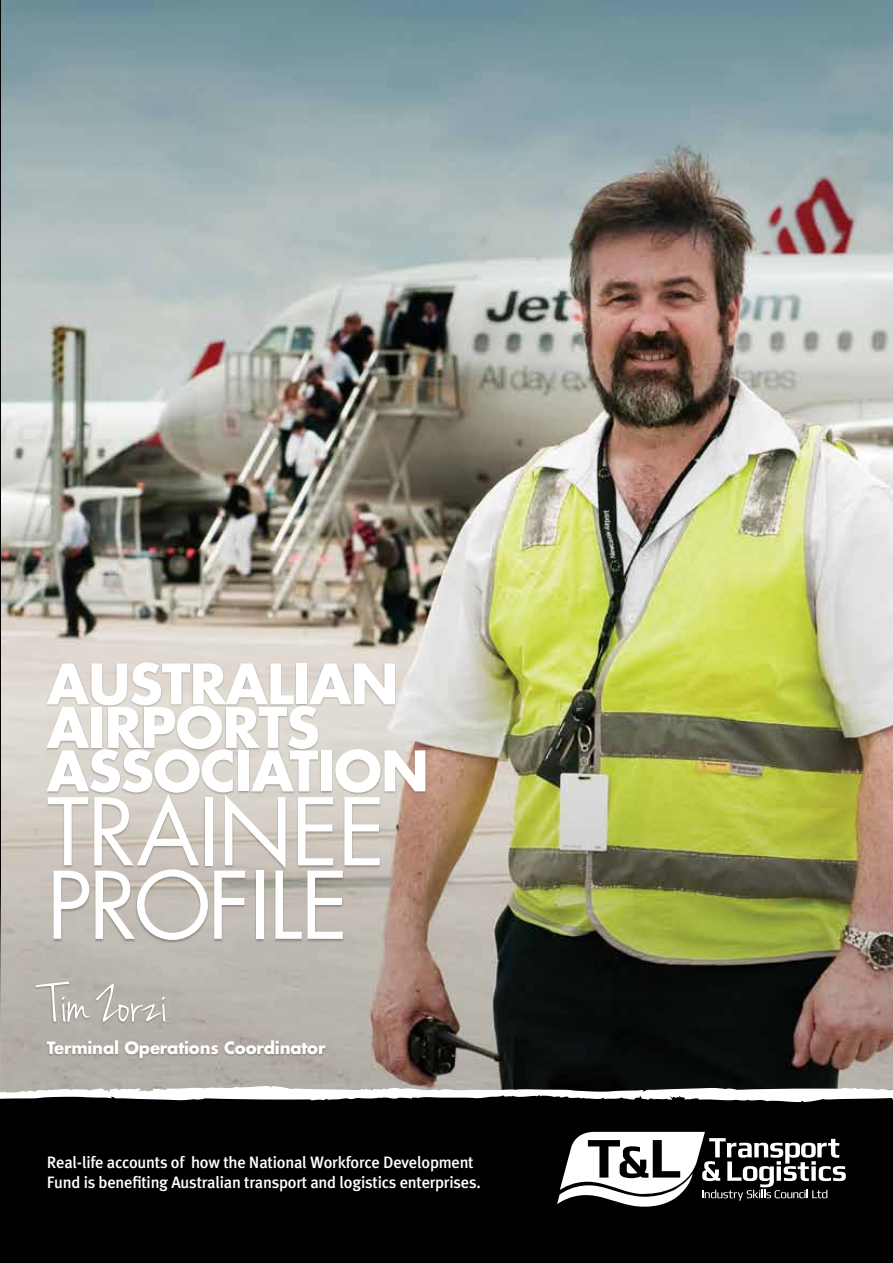
<style>
.page{position:relative;width:893px;height:1263px;background:#000}
.page>*{position:absolute;margin:0;border:0;box-sizing:border-box;transform-origin:0 0}
.t1{font:90.3px/73.5px "Futura";letter-spacing:-.02em;color:#fff}
.t2{font:57px "Jenna Sue";letter-spacing:-.01em;color:#fff}
.t3{font:700 54.3px/43.5px "Futura";letter-spacing:-.02em;color:#fff}
.t4{font:500 16.5px/19.8px "Meta Plus";letter-spacing:-.015em;color:#fff}
.t5{font:700 16.5px "Futura";letter-spacing:-.01em;color:#fff}
</style>
<div class="page">
<img style="left:0;top:0;width:893px;height:1039px">
<svg style="left:557px;top:1150px;width:289px;height:57px"></svg>
<svg style="left:0;top:1039px;width:893px;height:111px"></svg>
<div style="left:34px;top:981px;width:293px;height:80px;background:#000;opacity:.25"></div>
<div style="left:45px;top:662px;width:382px;height:281px;background:#000;opacity:.25"></div>
<h3 class="t3" style="left:47px;top:661px;width:384px">AUSTRALIAN<br>AIRports<br>ASSOCIATION</h3>
<h1 class="t1" style="left:47px;top:794px;width:341px">TRAINEE<br>PROFILE</h1>
<h2 class="t2" style="left:47px;top:972px;width:123px">Tim Zorzi</h2>
<p class="t5" style="left:47px;top:1036px;width:280px">Terminal Operations Coordinator</p>
<p class="t4" style="left:47px;top:1152px;width:436px">Real-life accounts of how the National Workforce Development<br>Fund is benefiting Australian transport and logistics enterprises.</p>
</div>
